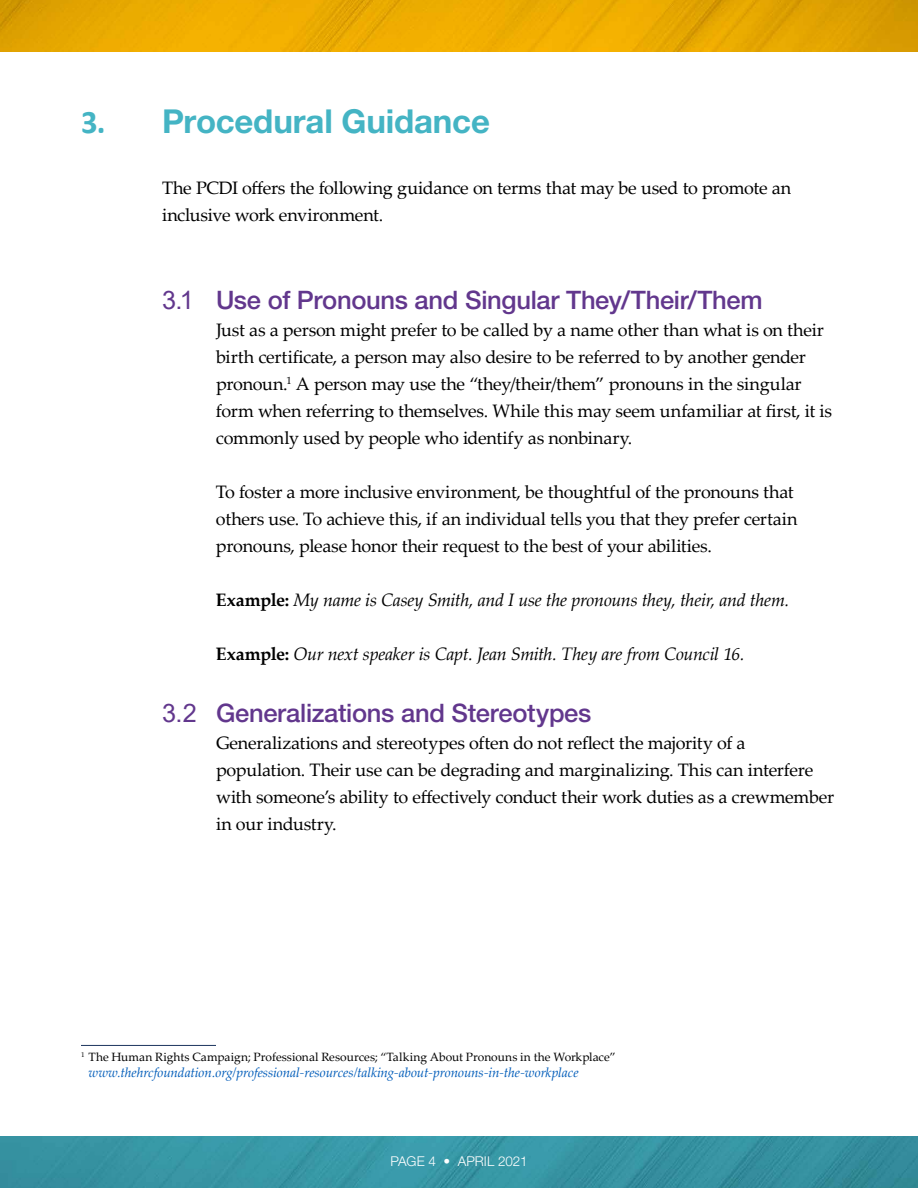
<style>
.page{position:relative;width:918px;height:1188px;background:#fff}
.page>*{position:absolute;margin:0;border:0;box-sizing:border-box;transform-origin:0 0}
.t1{font:700 33px "Helvetica Neue LT Std";letter-spacing:-.005em;color:#44b4c4}
.t2{font:500 25.5px "Helvetica Neue LT Std";letter-spacing:-.01em;color:#62378d}
.t3{font:18px/27px "Palatino Linotype";letter-spacing:-.015em;color:#000}
.t4{font:italic 18px "Palatino Linotype";letter-spacing:-.015em;color:#000}
.t5{font:italic 13.5px "Palatino Linotype";letter-spacing:-.005em;color:#005cb9}
.t6{font:300 13.5px "Helvetica Neue LT Std";color:#fff}
.t7{font:12px "Palatino Linotype";color:#000}
.s1{font-family:"Calibri"}
.s2{font-family:"Arial";font-weight:400}
.s3{font-weight:700;font-style:normal}
</style>
<div class="page">
<img style="left:0;top:1136px;width:918px;height:52px">
<img style="left:0;top:0;width:918px;height:52px">
<hr style="left:81px;top:1045px;width:135px;height:1px;background:#1c355e">
<h1 class="t1" style="left:81px;top:101px;width:410px"><span class="s1">3.</span> Procedural Guidance</h1>
<p class="t3" style="left:162px;top:173px;width:631px">The PCDI offers the following guidance on terms that may be used to promote an inclusive work environment.</p>
<h2 class="t2" style="left:162px;top:285px;width:602px"><span class="s2">3.1</span> Use of Pronouns and Singular They/Their/Them</h2>
<p class="t3" style="left:216px;top:316px;width:618px">Just as a person might prefer to be called by a name other than what is on their birth certificate, a person may also desire to be referred to by another gender pronoun.<sup>1</sup> A person may use the “they/their/them” pronouns in the singular form when referring to themselves. While this may seem unfamiliar at first, it is commonly used by people who identify as nonbinary.</p>
<p class="t3" style="left:216px;top:478px;width:583px">To foster a more inclusive environment, be thoughtful of the pronouns that others use. To achieve this, if an individual tells you that they prefer certain pronouns, please honor their request to the best of your abilities.</p>
<p class="t4" style="left:216px;top:587px;width:575px"><span class="s3">Example:</span> My name is Casey Smith, and I use the pronouns they, their, and them.</p>
<p class="t4" style="left:216px;top:641px;width:530px"><span class="s3">Example:</span> Our next speaker is Capt. Jean Smith. They are from Council 16.</p>
<h2 class="t2" style="left:162px;top:697px;width:431px"><span class="s2">3.2</span> Generalizations and Stereotypes</h2>
<p class="t3" style="left:216px;top:728px;width:620px">Generalizations and stereotypes often do not reflect the majority of a population. Their use can be degrading and marginalizing. This can interfere with someone’s ability to effectively conduct their work duties as a crewmember in our industry.</p>
<p class="t7" style="left:81px;top:1048px;width:536px"><sup>1</sup> The Human Rights Campaign; Professional Resources; “Talking About Pronouns in the Workplace”</p>
<p class="t5" style="left:88px;top:1063px;width:492px">www.thehrcfoundation.org/professional-resources/talking-about-pronouns-in-the-workplace</p>
<p class="t6" style="left:390px;top:1153px;width:139px">PAGE 4 • APRIL 2021</p>
</div>
